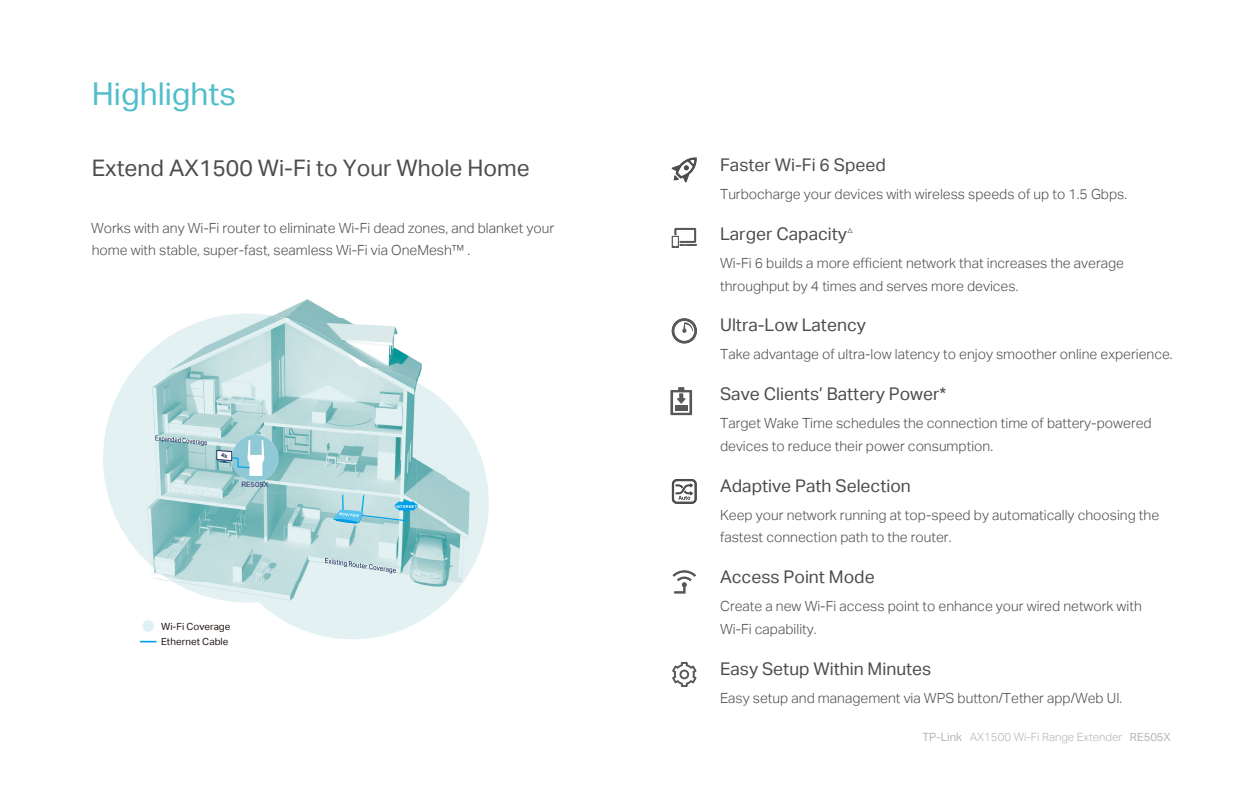
<style>
.page{position:relative;width:1260px;height:788px;background:#fff}
.page>*{position:absolute;margin:0;border:0;box-sizing:border-box;transform-origin:0 0}
.t1{font:31.5px "TP Link Aktiv Regular";color:#51beca}
.t2{font:22.75px "TP Link Aktiv Regular";color:#4d4d4d}
.t3{font:17.5px "TP Link Aktiv Regular";color:#4d4d4d}
.t4{font:14px/22.8px "TP Link Aktiv Light";color:#4d4d4d}
.t5{font:11.38px "TP Link Aktiv Light";color:#b5b5b5}
.t6{font:9.8px "TP Link Aktiv Regular";letter-spacing:.005em;color:#221815}
.t7{font:7.44px "TP Link Aktiv Regular";color:#242a66}
.t8{font:3.94px "TP Link Aktiv Bold";letter-spacing:.09em;color:#fff}
.s1{font-family:"TP Link Aktiv Regular"}
.s2{font-family:"TP Link Aktiv Regular";font-size:11.2px}
</style>
<div class="page">
<svg style="left:671px;top:157px;width:26px;height:26px"></svg>
<svg style="left:671px;top:479px;width:26px;height:25px"></svg>
<svg style="left:671px;top:227px;width:26px;height:21px"></svg>
<svg style="left:671px;top:318px;width:26px;height:26px"></svg>
<svg style="left:670px;top:387px;width:22px;height:28px"></svg>
<svg style="left:672px;top:662px;width:25px;height:25px"></svg>
<svg style="left:672px;top:570px;width:24px;height:24px"></svg>
<svg style="left:140px;top:640px;width:17px;height:2px"></svg>
<img style="left:279px;top:299px;width:52px;height:14px">
<img style="left:355px;top:324px;width:43px;height:23px">
<img style="left:355px;top:347px;width:61px;height:13px">
<svg style="left:103px;top:360px;width:386px;height:279px"></svg>
<img style="left:141px;top:313px;width:214px;height:269px">
<img style="left:355px;top:361px;width:62px;height:250px">
<img style="left:416px;top:382px;width:31px;height:229px">
<img style="left:447px;top:404px;width:30px;height:197px">
<img style="left:173px;top:581px;width:182px;height:30px">
<div style="left:232px;top:434px;width:46px;height:47px;background:#8fc9d6;border-radius:50%"></div>
<img style="left:248px;top:440px;width:16px;height:17px">
<img style="left:247px;top:457px;width:17px;height:19px">
<svg style="left:333px;top:493px;width:85px;height:30px;background:#9ad1e0"></svg>
<svg style="left:155px;top:435px;width:52px;height:11px"></svg>
<svg style="left:325px;top:558px;width:71px;height:15px"></svg>
<svg style="left:216px;top:450px;width:34px;height:18px"></svg>
<h1 class="t1" style="left:92px;top:76px;width:146px">Highlights</h1>
<h2 class="t2" style="left:92px;top:154px;width:440px">Extend AX1500 Wi-Fi to Your Whole Home</h2>
<p class="t4" style="left:91px;top:216px;width:464px">Works with any Wi-Fi router to eliminate Wi-Fi dead zones, and blanket your home with stable, super-fast, seamless Wi-Fi via OneMesh™ .</p>
<p class="t7" style="left:242px;top:480px;width:28px">RE505X</p>
<p class="t8" style="left:396px;top:504px;width:23px">INTERNET</p>
<p class="t3" style="left:720px;top:155px;width:167px">Faster Wi-Fi 6 Speed</p>
<p class="t4" style="left:720px;top:183px;width:409px">Turbocharge your devices with wireless speeds of up to 1.5 Gbps.</p>
<p class="t3" style="left:720px;top:224px;width:135px">Larger Capacity<sup>△</sup></p>
<p class="t4" style="left:720px;top:252px;width:405px">Wi-Fi 6 builds a more efficient network that increases the average throughput by 4 times and serves more devices.</p>
<p class="t3" style="left:720px;top:314px;width:147px">Ultra-Low Latency</p>
<p class="t4" style="left:720px;top:343px;width:454px">Take advantage of ultra-low latency to enjoy smoother online experience.</p>
<p class="t3" style="left:720px;top:384px;width:228px">Save Clients’ Battery Power*</p>
<p class="t4" style="left:720px;top:412px;width:433px">Target Wake Time schedules the connection time of battery-powered devices to reduce their power consumption.</p>
<p class="t3" style="left:720px;top:475px;width:192px">Adaptive Path Selection</p>
<p class="t4" style="left:720px;top:503px;width:441px">Keep your network running at top-speed by automatically choosing the fastest connection path to the router.</p>
<p class="t3" style="left:720px;top:566px;width:156px">Access Point Mode</p>
<p class="t4" style="left:720px;top:594px;width:423px">Create a new Wi-Fi access point to enhance your wired network with</p>
<p class="t6" style="left:161px;top:620px;width:71px">Wi-Fi Coverage</p>
<p class="t4" style="left:720px;top:617px;width:98px">Wi-Fi capability.</p>
<p class="t6" style="left:161px;top:636px;width:69px">Ethernet Cable</p>
<p class="t3" style="left:720px;top:658px;width:213px">Easy Setup Within Minutes</p>
<p class="t4" style="left:720px;top:686px;width:404px">Easy setup and management via WPS button/Tether app/Web UI.</p>
<p class="t5" style="left:922px;top:730px;width:250px"><span class="s1">TP-Link</span> AX1500 Wi-Fi Range Extender <span class="s2">RE505X</span></p>
</div>
